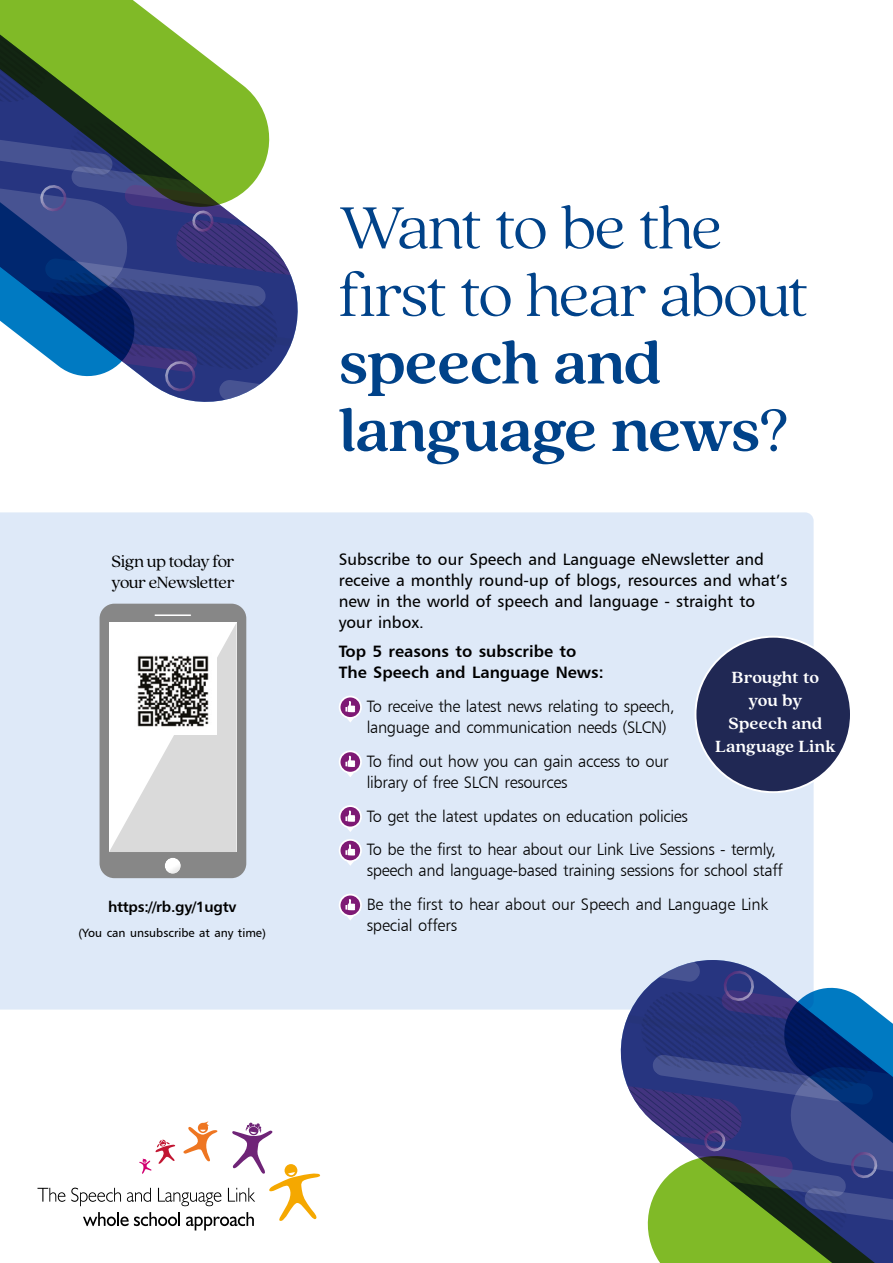
<style>
.page{position:relative;width:893px;height:1263px;background:#fff}
.page>*{position:absolute;margin:0;border:0;box-sizing:border-box;transform-origin:0 0}
.t1{font:300 66px/67.5px "Quincy CF";letter-spacing:-.03em;color:#004289}
.t2{font:700 66px/67.5px "Quincy CF";letter-spacing:-.02em;color:#004289}
.t3{font:700 18px/23px "Quincy CF";color:#fff;text-align:center}
.t4{font:18px/21px "Quincy CF";letter-spacing:-.03em;color:#000}
.t5{font:16.5px/21px "Humanist 777 BT Light B";letter-spacing:-.02em;color:#000}
.t6{font:16.5px/21px "Humanist 777 BT Roman B";color:#000}
.t7{font:16.5px/21px "Humanist 777 BT Bold B";color:#000}
.t8{font:15px "Humanist 777 BT Bold B";letter-spacing:-.02em;color:#000}
.t9{font:12px "Humanist 777 BT Roman B";color:#000}
.s1{font-weight:300}
</style>
<div class="page">
<div style="left:0;top:512px;width:814px;height:497px;background:#dee9f8"></div>
<svg style="left:37px;top:1188px;width:28px;height:14px"></svg>
<svg style="left:71px;top:1121px;width:249px;height:109px"></svg>
<div style="left:609px;top:948px;width:205px;height:12px;background:#dee9f8"></div>
<svg style="left:0;top:0;width:178px;height:35px;background:#90c242"></svg>
<svg style="left:0;top:35px;width:298px;height:367px"></svg>
<svg style="left:609px;top:960px;width:284px;height:303px;background:#5c7189"></svg>
<svg style="left:339px;top:696px;width:23px;height:26px"></svg>
<svg style="left:339px;top:750px;width:23px;height:27px"></svg>
<svg style="left:339px;top:805px;width:23px;height:27px"></svg>
<svg style="left:339px;top:839px;width:23px;height:27px"></svg>
<svg style="left:339px;top:894px;width:23px;height:26px"></svg>
<div style="left:695px;top:637px;width:156px;height:155px;background:#202854;border-radius:50%"></div>
<div style="left:100px;top:604px;width:146px;height:274px;background:#878787;border-radius:15px"></div>
<div style="left:153px;top:604px;width:52px;height:13px;background:#000;opacity:.75"></div>
<div style="left:152px;top:859px;width:43px;height:16px;background:#000;opacity:.75"></div>
<svg style="left:109px;top:622px;width:128px;height:230px;background:#e8e8e8"></svg>
<div style="left:129px;top:647px;width:88px;height:88px;background:#fff"></div>
<img style="left:137px;top:655px;width:72px;height:72px">
<p class="t4" style="left:111px;top:551px;width:124px">Sign up today for your eNewsletter</p>
<p class="t8" style="left:108px;top:897px;width:130px">https://rb.gy/1ugtv</p>
<p class="t9" style="left:78px;top:925px;width:189px">(You can unsubscribe at any time)</p>
<h1 class="t1" style="left:339px;top:195px;width:471px">Want to be the first to hear about</h1>
<h1 class="t2" style="left:339px;top:330px;width:451px">speech and language news<span class="s1">?</span></h1>
<p class="t6" style="left:339px;top:548px;width:450px">Subscribe to our Speech and Language eNewsletter and receive a monthly round-up of blogs, resources and what’s new in the world of speech and language - straight to your inbox.</p>
<p class="t7" style="left:339px;top:641px;width:266px">Top 5 reasons to subscribe to<br>The Speech and Language News:</p>
<p class="t5" style="left:367px;top:695px;width:309px">To receive the latest news relating to speech, language and communication needs (SLCN)</p>
<p class="t5" style="left:367px;top:750px;width:303px">To find out how you can gain access to our library of free SLCN resources</p>
<p class="t5" style="left:367px;top:799px;width:411px;line-height:33.8px">To get the latest updates on education policies<br>To be the first to hear about our Link Live Sessions - termly,</p>
<p class="t5" style="left:367px;top:853px;width:417px;line-height:33.8px">speech and language-based training sessions for school staff<br>Be the first to hear about our Speech and Language Link</p>
<p class="t5" style="left:367px;top:914px;width:92px">special offers</p>
<p class="t3" style="left:715px;top:667px;width:122px">Brought to you by<br>Speech and<br>Language Link</p>
</div>
